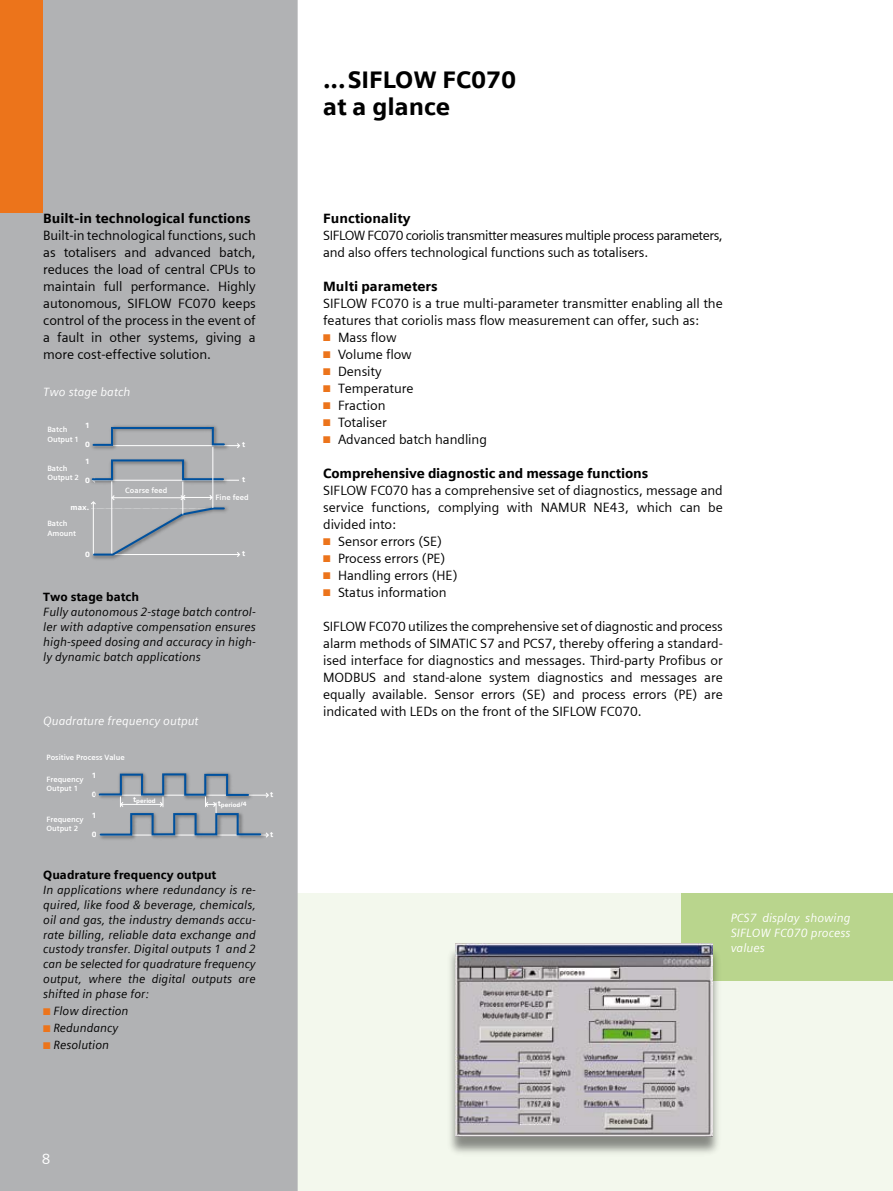
<style>
.page{position:relative;width:893px;height:1191px;background:#fff}
.page>*{position:absolute;margin:0;border:0;box-sizing:border-box;transform-origin:0 0}
.t1{font:900 24px/27px "Siemens Sans";letter-spacing:-.005em;color:#000}
.t2{font:15px "Siemens Sans";color:#fff}
.t3{font:13.5px/17px "Siemens Sans";letter-spacing:-.005em;color:#000;text-align:justify}
.t4{font:13.5px/17px "Siemens Sans";letter-spacing:-.035em;color:#000}
.t5{font:900 13.5px "Siemens Sans";color:#000}
.t6{font:italic 12px/14.9px "Siemens Sans";color:#000;text-align:justify}
.t7{font:italic 12px/14.9px "Siemens Sans";color:#fff;text-align:justify}
.t8{font:900 12px "Siemens Sans";color:#000}
.t9{font:700 7.65px/9.1px "Siemens Sans";color:#fff}
.t10{font:900 7.65px "Siemens Sans";color:#fff}
.t11{font:900 6.15px "Siemens Sans";color:#fff}
.s1{color:#ec741b}
</style>
<div class="page">
<div style="left:259px;top:893px;width:634px;height:298px;background:#f3f8ed"></div>
<div style="left:0;top:0;width:298px;height:1191px;background:#b1b2b4"></div>
<hr style="left:93px;top:445px;width:146px;height:1px;background:#fff">
<svg style="left:237px;top:443px;width:3px;height:5px"></svg>
<hr style="left:93px;top:480px;width:146px;height:1px;background:#fff">
<hr style="left:93px;top:554px;width:146px;height:1px;background:#fff">
<svg style="left:237px;top:552px;width:3px;height:5px"></svg>
<img style="left:89px;top:424px;width:142px;height:28px">
<svg style="left:91px;top:426px;width:135px;height:21px;background:#99a4af"></svg>
<img style="left:88px;top:456px;width:143px;height:30px">
<svg style="left:91px;top:458px;width:134px;height:25px;background:#9ca5ae"></svg>
<img style="left:90px;top:504px;width:142px;height:58px">
<hr style="left:112px;top:481px;width:1px;height:72px;background:#fff">
<hr style="left:183px;top:481px;width:1px;height:33px;background:#fff">
<hr style="left:213px;top:447px;width:1px;height:61px;background:#fff">
<svg style="left:91px;top:495px;width:135px;height:61px;background:#acb0b4"></svg>
<div style="left:0;top:0;width:43px;height:213px;background:#ec741b"></div>
<img style="left:95px;top:770px;width:161px;height:32px">
<img style="left:96px;top:810px;width:172px;height:32px">
<svg style="left:98px;top:772px;width:171px;height:65px;background:#9ca5ae"></svg>
<div style="left:681px;top:893px;width:212px;height:87px;background:#b9d58d"></div>
<div style="left:445px;top:945px;width:278px;height:212px;background:#000;opacity:.45"></div>
<img style="left:455px;top:943px;width:258px;height:193px">
<p class="t5" style="left:43px;top:210px;width:209px">Built-in technological functions</p>
<p class="t3" style="left:43px;top:226px;width:214px">Built-in technological functions, such as totalisers and advanced batch, reduces the load of central CPUs to maintain full performance. Highly auto-nomous, SIFLOW FC070 keeps control of the process in the event of a fault in other systems, giving a more cost--effective solution.</p>
<p class="t7" style="left:43px;top:385px;width:89px">Two stage batch</p>
<p class="t10" style="left:85px;top:421px;width:6px">1</p>
<p class="t9" style="left:47px;top:425px;width:33px">Batch<br>Output 1</p>
<p class="t9" style="left:47px;top:463px;width:33px">Batch<br>Output 2</p>
<p class="t9" style="left:47px;top:519px;width:30px">Batch<br>Amount</p>
<p class="t10" style="left:85px;top:440px;width:6px">0</p>
<p class="t10" style="left:242px;top:440px;width:5px">t</p>
<p class="t10" style="left:242px;top:475px;width:5px">t</p>
<p class="t10" style="left:85px;top:457px;width:6px">1</p>
<p class="t10" style="left:85px;top:475px;width:6px">0</p>
<p class="t10" style="left:71px;top:503px;width:20px">max.</p>
<p class="t9" style="left:125px;top:486px;width:44px">Coarse feed</p>
<p class="t9" style="left:216px;top:492px;width:35px">Fine feed</p>
<p class="t10" style="left:85px;top:549px;width:6px">0</p>
<p class="t10" style="left:242px;top:549px;width:5px">t</p>
<p class="t8" style="left:43px;top:590px;width:97px">Two stage batch</p>
<p class="t6" style="left:43px;top:605px;width:214px">Fully autonomous 2-stage batch control&shy;ler with adaptive compensation ensures high-speed dosing and accuracy in high&shy;ly dynamic batch applications</p>
<p class="t7" style="left:43px;top:714px;width:157px">Quadrature frequency output</p>
<p class="t9" style="left:46px;top:753px;width:80px">Positive Process Value</p>
<p class="t10" style="left:92px;top:789px;width:6px">0</p>
<p class="t10" style="left:270px;top:789px;width:5px">t</p>
<p class="t10" style="left:92px;top:810px;width:6px">1</p>
<p class="t9" style="left:46px;top:814px;width:39px">Frequency<br>Output 2</p>
<p class="t10" style="left:92px;top:829px;width:6px">0</p>
<p class="t10" style="left:270px;top:829px;width:5px">t</p>
<p class="t10" style="left:92px;top:770px;width:6px">1</p>
<p class="t9" style="left:46px;top:774px;width:39px">Frequency<br>Output 1</p>
<p class="t11" style="left:133px;top:797px;width:24px"><sup>t</sup>period</p>
<p class="t11" style="left:218px;top:800px;width:30px"><sup>t</sup>period/4</p>
<p class="t8" style="left:43px;top:867px;width:175px">Quadrature frequency output</p>
<p class="t6" style="left:43px;top:882px;width:214px">In applications where redundancy is re&shy;quired, like food &amp; beverage, chemicals, oil and gas, the industry demands accu&shy;rate billing, reliable data exchange and custody transfer. Digital outputs 1 and 2 can be selected for quadrature frequency output, where the digital outputs are shifted in phase for:</p>
<p class="t6" style="left:43px;top:1003px;width:87px"><span class="s1">■</span> Flow direction</p>
<p class="t6" style="left:43px;top:1020px;width:77px"><span class="s1">■</span> Redundancy</p>
<p class="t6" style="left:43px;top:1037px;width:67px"><span class="s1">■</span> Resolution</p>
<p class="t2" style="left:42px;top:1150px;width:10px">8</p>
<h1 class="t1" style="left:323px;top:66px;width:195px">... SIFLOW FC070 at a glance</h1>
<p class="t5" style="left:323px;top:210px;width:89px">Functionality</p>
<p class="t4" style="left:323px;top:227px;width:401px">SIFLOW FC070 coriolis transmitter measures multiple process parameters, and also offers technological functions such as totalisers.</p>
<p class="t5" style="left:323px;top:278px;width:116px">Multi parameters</p>
<p class="t3" style="left:323px;top:295px;width:401px">SIFLOW FC070 is a true multi-parameter transmitter enabling all the features that coriolis mass flow measurement can offer, such as:</p>
<p class="t3" style="left:323px;top:329px;width:75px"><span class="s1">■</span> Mass flow</p>
<p class="t3" style="left:323px;top:346px;width:90px"><span class="s1">■</span> Volume flow</p>
<p class="t3" style="left:323px;top:363px;width:60px"><span class="s1">■</span> Density</p>
<p class="t3" style="left:323px;top:380px;width:92px"><span class="s1">■</span> Temperature</p>
<p class="t3" style="left:323px;top:397px;width:64px"><span class="s1">■</span> Fraction</p>
<p class="t3" style="left:323px;top:414px;width:65px"><span class="s1">■</span> Totaliser</p>
<p class="t3" style="left:323px;top:431px;width:165px"><span class="s1">■</span> Advanced batch handling</p>
<p class="t5" style="left:323px;top:465px;width:326px">Comprehensive diagnostic and message functions</p>
<p class="t3" style="left:323px;top:482px;width:401px">SIFLOW FC070 has a comprehensive set of diagnostics, message and service functions, complying with NAMUR NE43, which can be divided into:</p>
<p class="t3" style="left:323px;top:533px;width:120px"><span class="s1">■</span> Sensor errors (SE)</p>
<p class="t3" style="left:323px;top:550px;width:124px"><span class="s1">■</span> Process errors (PE)</p>
<p class="t3" style="left:323px;top:567px;width:136px"><span class="s1">■</span> Handling errors (HE)</p>
<p class="t3" style="left:323px;top:584px;width:125px"><span class="s1">■</span> Status information</p>
<p class="t3" style="left:323px;top:618px;width:401px">SIFLOW FC070 utilizes the comprehensive set of diagnostic and process alarm methods of SIMATIC S7 and PCS7, thereby offering a standard&shy;ised interface for diagnostics and messages. Third-party Profibus or MODBUS and stand-alone system diagnostics and messages are equally available. Sensor errors (SE) and process errors (PE) are indicated with LEDs on the front of the SIFLOW FC070.</p>
<p class="t7" style="left:731px;top:910px;width:121px">PCS7 display showing SIFLOW FC070 process values</p>
</div>
